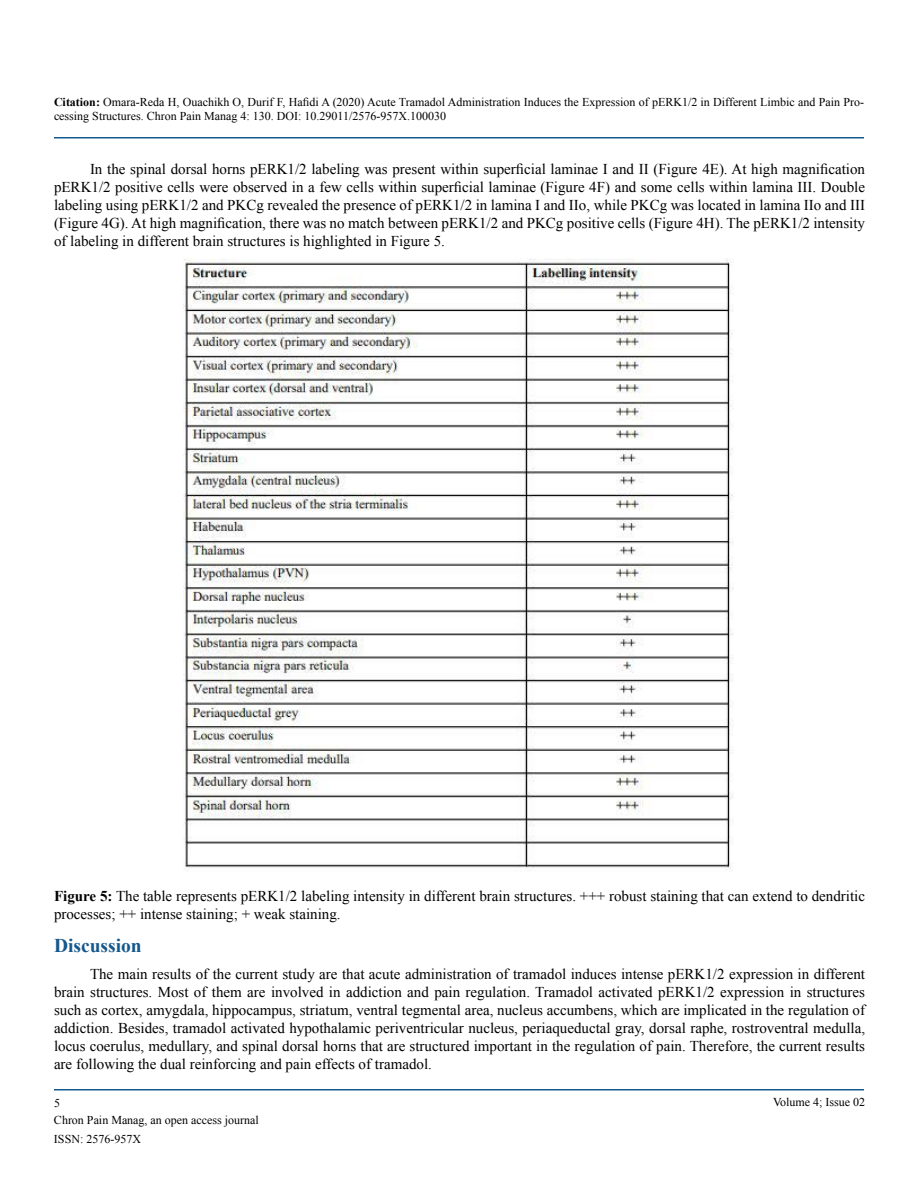
<style>
.page{position:relative;width:918px;height:1188px;background:#fff}
.page>*{position:absolute;margin:0;border:0;box-sizing:border-box;transform-origin:0 0}
.t1{font:700 19.5px "Times New Roman";color:#15588c}
.t2{font:15px/18px "Times New Roman";color:#000;text-align:justify}
.t3{font:12px/14.4px "Times New Roman";color:#000}
.s1{font-weight:700}
</style>
<div class="page">
<hr style="left:54px;top:137px;width:810px;height:1px;background:#15588c">
<hr style="left:54px;top:1089px;width:810px;height:1px;background:#15588c">
<img style="left:183px;top:258px;width:551px;height:611px">
<p class="t3" style="left:54px;top:94px;width:812px"><span class="s1">Citation:</span> Omara-Reda H, Ouachikh O, Durif F, Hafidi A (2020) Acute Tramadol Administration Induces the Expression of pERK1/2 in Different Limbic and Pain Pro&shy;cessing Structures. Chron Pain Manag 4: 130. DOI: 10.29011/2576-957X.100030</p>
<p class="t2" style="left:54px;top:160px;width:813px;text-indent:36px">In the spinal dorsal horns pERK1/2 labeling was present within superficial laminae I and II (Figure 4E). At high magnification pERK1/2 positive cells were observed in a few cells within superficial laminae (Figure 4F) and some cells within lamina III. Double labeling using pERK1/2 and PKCg revealed the presence of pERK1/2 in lamina I and IIo, while PKCg was located in lamina IIo and III (Figure 4G). At high magnification, there was no match between pERK1/2 and PKCg positive cells (Figure 4H). The pERK1/2 intensity of labeling in different brain structures is highlighted in Figure 5.</p>
<p class="t2" style="left:54px;top:887px;width:813px"><span class="s1">Figure 5:</span> The table represents pERK1/2 labeling intensity in different brain structures. +++ robust staining that can extend to dendritic processes; ++ intense staining; + weak staining.</p>
<h1 class="t1" style="left:54px;top:932px;width:89px">Discussion</h1>
<p class="t2" style="left:54px;top:964px;width:813px;text-indent:36px">The main results of the current study are that acute administration of tramadol induces intense pERK1/2 expression in different brain structures. Most of them are involved in addiction and pain regulation. Tramadol activated pERK1/2 expression in structures such as cortex, amygdala, hippocampus, striatum, ventral tegmental area, nucleus accumbens, which are implicated in the regulation of addiction. Besides, tramadol activated hypothalamic periventricular nucleus, periaqueductal gray, dorsal raphe, rostroventral medulla, locus coerulus, medullary, and spinal dorsal horns that are structured important in the regulation of pain. Therefore, the current results are following the dual reinforcing and pain effects of tramadol.</p>
<p class="t3" style="left:54px;top:1096px;width:7px">5</p>
<p class="t3" style="left:773px;top:1095px;width:94px">Volume 4; Issue 02</p>
<p class="t3" style="left:54px;top:1111px;width:206px;line-height:18.9px">Chron Pain Manag, an open access journal<br>ISSN: 2576-957X</p>
</div>
